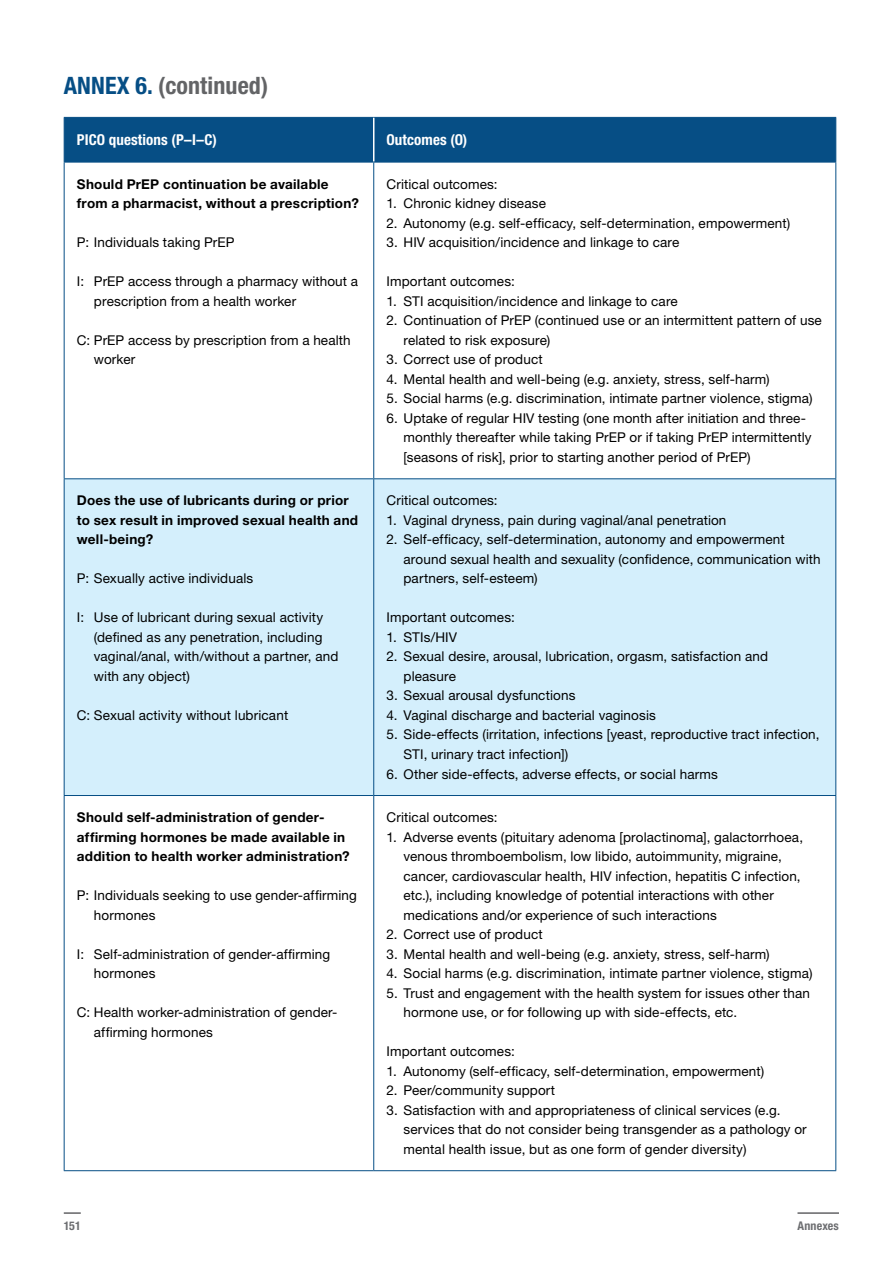
<style>
.page{position:relative;width:893px;height:1263px;background:#fff}
.page>*{position:absolute;margin:0;border:0;box-sizing:border-box;transform-origin:0 0}
.Heading_level_1__GRE{font:700 condensed 24px "Helvetica Neue LT Std";letter-spacing:.005em;color:#636466}
.TABLE_TEXT__DARK_BLU{font:700 condensed 15px "Helvetica Neue LT Std";letter-spacing:.01em;color:#fff}
.Paragraph_Style_1{font:13.5px/19.5px "Helvetica Neue LT Std";letter-spacing:.01em;color:#000}
.TABLE_TEXT_black{font:13.5px/19.5px "Helvetica Neue LT Std";letter-spacing:.01em;color:#000}
.TABLE_TEXT_black-2{font:700 13.5px/19.5px "Helvetica Neue LT Std";letter-spacing:.02em;color:#000}
.t1{font:700 condensed 12px "Helvetica Neue LT Std";letter-spacing:.01em;color:#6d6e71}
.s1{color:#064e85}
</style>
<div class="page">
<svg style="left:64px;top:1212px;width:17px;height:2px"></svg>
<hr style="left:797px;top:1212px;width:42px;height:2px;background:#636466">
<div style="left:65px;top:118px;width:770px;height:44px;background:#064e85"></div>
<div style="left:65px;top:479px;width:770px;height:316px;background:#d4effc"></div>
<hr style="left:64px;top:117px;width:310px;height:1px;background:#064e85">
<hr style="left:64px;top:118px;width:1px;height:44px;background:#064e85">
<hr style="left:374px;top:117px;width:462px;height:1px;background:#064e85">
<hr style="left:835px;top:118px;width:1px;height:44px;background:#064e85">
<hr style="left:64px;top:162px;width:1px;height:316px;background:#064e85">
<hr style="left:64px;top:479px;width:1px;height:316px;background:#064e85">
<hr style="left:64px;top:796px;width:1px;height:374px;background:#064e85">
<hr style="left:64px;top:1170px;width:309px;height:1px;background:#064e85">
<hr style="left:835px;top:162px;width:1px;height:316px;background:#064e85">
<hr style="left:835px;top:479px;width:1px;height:316px;background:#064e85">
<hr style="left:835px;top:796px;width:1px;height:374px;background:#064e85">
<hr style="left:373px;top:1170px;width:463px;height:1px;background:#064e85">
<hr style="left:373px;top:118px;width:1px;height:44px;background:#fff">
<hr style="left:64px;top:162px;width:310px;height:1px;background:#064e85">
<hr style="left:374px;top:162px;width:462px;height:1px;background:#064e85">
<hr style="left:64px;top:478px;width:309px;height:1px;background:#064e85">
<hr style="left:64px;top:795px;width:309px;height:1px;background:#064e85">
<hr style="left:373px;top:162px;width:1px;height:316px;background:#064e85">
<hr style="left:373px;top:478px;width:463px;height:1px;background:#064e85">
<hr style="left:373px;top:479px;width:1px;height:316px;background:#064e85">
<hr style="left:373px;top:795px;width:463px;height:1px;background:#064e85">
<hr style="left:373px;top:796px;width:1px;height:374px;background:#064e85">
<p class="Heading_level_1__GRE" style="left:64px;top:71px;width:206px"><span class="s1">ANNEX 6.</span> (continued)</p>
<p class="TABLE_TEXT__DARK_BLU" style="left:77px;top:131px;width:141px">PICO questions (P–I–C)</p>
<p class="TABLE_TEXT__DARK_BLU" style="left:386px;top:131px;width:82px">Outcomes (O)</p>
<p class="TABLE_TEXT_black-2" style="left:77px;top:174px;width:283px">Should PrEP continuation be available from a pharmacist, without a prescription?</p>
<p class="TABLE_TEXT_black" style="left:77px;top:233px;width:159px">P: Individuals taking PrEP</p>
<p class="TABLE_TEXT_black" style="left:94px;top:272px;width:266px;text-indent:-17px">I: PrEP access through a pharmacy without a prescription from a health worker</p>
<p class="TABLE_TEXT_black" style="left:94px;top:330px;width:258px;text-indent:-17px">C: PrEP access by prescription from a health worker</p>
<p class="TABLE_TEXT_black" style="left:386px;top:174px;width:113px">Critical outcomes:</p>
<p class="Paragraph_Style_1" style="left:386px;top:194px;width:161px">1. Chronic kidney disease</p>
<p class="Paragraph_Style_1" style="left:386px;top:213px;width:405px">2. Autonomy (e.g. self-efficacy, self-determination, empowerment)</p>
<p class="Paragraph_Style_1" style="left:386px;top:233px;width:294px">3. HIV acquisition/incidence and linkage to care</p>
<p class="TABLE_TEXT_black" style="left:386px;top:272px;width:130px">Important outcomes:</p>
<p class="Paragraph_Style_1" style="left:386px;top:291px;width:293px">1. STI acquisition/incidence and linkage to care</p>
<p class="Paragraph_Style_1" style="left:403px;top:311px;width:420px;text-indent:-17px">2. Continuation of PrEP (continued use or an intermittent pattern of use related to risk exposure)</p>
<p class="Paragraph_Style_1" style="left:386px;top:350px;width:158px">3. Correct use of product</p>
<p class="Paragraph_Style_1" style="left:386px;top:369px;width:385px">4. Mental health and well-being (e.g. anxiety, stress, self-harm)</p>
<p class="Paragraph_Style_1" style="left:386px;top:389px;width:428px">5. Social harms (e.g. discrimination, intimate partner violence, stigma)</p>
<p class="Paragraph_Style_1" style="left:403px;top:408px;width:409px;text-indent:-17px">6. Uptake of regular HIV testing (one month after initiation and three&shy;monthly thereafter while taking PrEP or if taking PrEP intermittently [seasons of risk], prior to starting another period of PrEP)</p>
<p class="TABLE_TEXT_black-2" style="left:77px;top:491px;width:283px">Does the use of lubricants during or prior to sex result in improved sexual health and well-being?</p>
<p class="TABLE_TEXT_black" style="left:77px;top:569px;width:178px">P: Sexually active individuals</p>
<p class="TABLE_TEXT_black" style="left:94px;top:608px;width:246px;text-indent:-17px">I: Use of lubricant during sexual activity (defined as any penetration, including vaginal/anal, with/without a partner, and with any object)</p>
<p class="TABLE_TEXT_black" style="left:77px;top:705px;width:213px">C: Sexual activity without lubricant</p>
<p class="TABLE_TEXT_black-2" style="left:77px;top:807px;width:274px">Should self-administration of gender&shy;affirming hormones be made available in addition to health worker administration?</p>
<p class="TABLE_TEXT_black" style="left:94px;top:885px;width:264px;text-indent:-17px">P: Individuals seeking to use gender-affirming hormones</p>
<p class="TABLE_TEXT_black" style="left:94px;top:944px;width:238px;text-indent:-17px">I: Self-administration of gender-affirming hormones</p>
<p class="TABLE_TEXT_black" style="left:94px;top:1002px;width:245px;text-indent:-17px">C: Health worker-administration of gender&shy;affirming hormones</p>
<p class="TABLE_TEXT_black" style="left:386px;top:491px;width:113px">Critical outcomes:</p>
<p class="Paragraph_Style_1" style="left:386px;top:510px;width:341px">1. Vaginal dryness, pain during vaginal/anal penetration</p>
<p class="Paragraph_Style_1" style="left:403px;top:530px;width:419px;text-indent:-17px">2. Self-efficacy, self-determination, autonomy and empowerment around sexual health and sexuality (confidence, communication with partners, self-esteem)</p>
<p class="TABLE_TEXT_black" style="left:386px;top:608px;width:130px">Important outcomes:</p>
<p class="Paragraph_Style_1" style="left:386px;top:627px;width:72px">1. STIs/HIV</p>
<p class="Paragraph_Style_1" style="left:403px;top:647px;width:366px;text-indent:-17px">2. Sexual desire, arousal, lubrication, orgasm, satisfaction and pleasure</p>
<p class="Paragraph_Style_1" style="left:386px;top:686px;width:190px">3. Sexual arousal dysfunctions</p>
<p class="Paragraph_Style_1" style="left:386px;top:705px;width:271px">4. Vaginal discharge and bacterial vaginosis</p>
<p class="Paragraph_Style_1" style="left:403px;top:725px;width:417px;text-indent:-17px">5. Side-effects (irritation, infections [yeast, reproductive tract infection,<br>STI, urinary tract infection])</p>
<p class="Paragraph_Style_1" style="left:386px;top:764px;width:333px">6. Other side-effects, adverse effects, or social harms</p>
<p class="TABLE_TEXT_black" style="left:386px;top:807px;width:113px">Critical outcomes:</p>
<p class="Paragraph_Style_1" style="left:403px;top:827px;width:401px;text-indent:-17px">1. Adverse events (pituitary adenoma [prolactinoma], galactorrhoea, venous thromboembolism, low libido, autoimmunity, migraine, cancer, cardiovascular health, HIV infection, hepatitis C infection, etc.), including knowledge of potential interactions with other medications and/or experience of such interactions</p>
<p class="Paragraph_Style_1" style="left:386px;top:924px;width:158px">2. Correct use of product</p>
<p class="Paragraph_Style_1" style="left:386px;top:944px;width:385px">3. Mental health and well-being (e.g. anxiety, stress, self-harm)</p>
<p class="Paragraph_Style_1" style="left:386px;top:963px;width:428px">4. Social harms (e.g. discrimination, intimate partner violence, stigma)</p>
<p class="Paragraph_Style_1" style="left:403px;top:983px;width:408px;text-indent:-17px">5. Trust and engagement with the health system for issues other than hormone use, or for following up with side-effects, etc.</p>
<p class="TABLE_TEXT_black" style="left:386px;top:1041px;width:130px">Important outcomes:</p>
<p class="Paragraph_Style_1" style="left:386px;top:1061px;width:379px">1. Autonomy (self-efficacy, self-determination, empowerment)</p>
<p class="Paragraph_Style_1" style="left:386px;top:1080px;width:170px">2. Peer/community support</p>
<p class="Paragraph_Style_1" style="left:403px;top:1100px;width:405px;text-indent:-17px">3. Satisfaction with and appropriateness of clinical services (e.g. services that do not consider being transgender as a pathology or mental health issue, but as one form of gender diversity)</p>
<p class="t1" style="left:64px;top:1218px;width:19px">151</p>
<p class="t1" style="left:797px;top:1218px;width:43px">Annexes</p>
</div>
